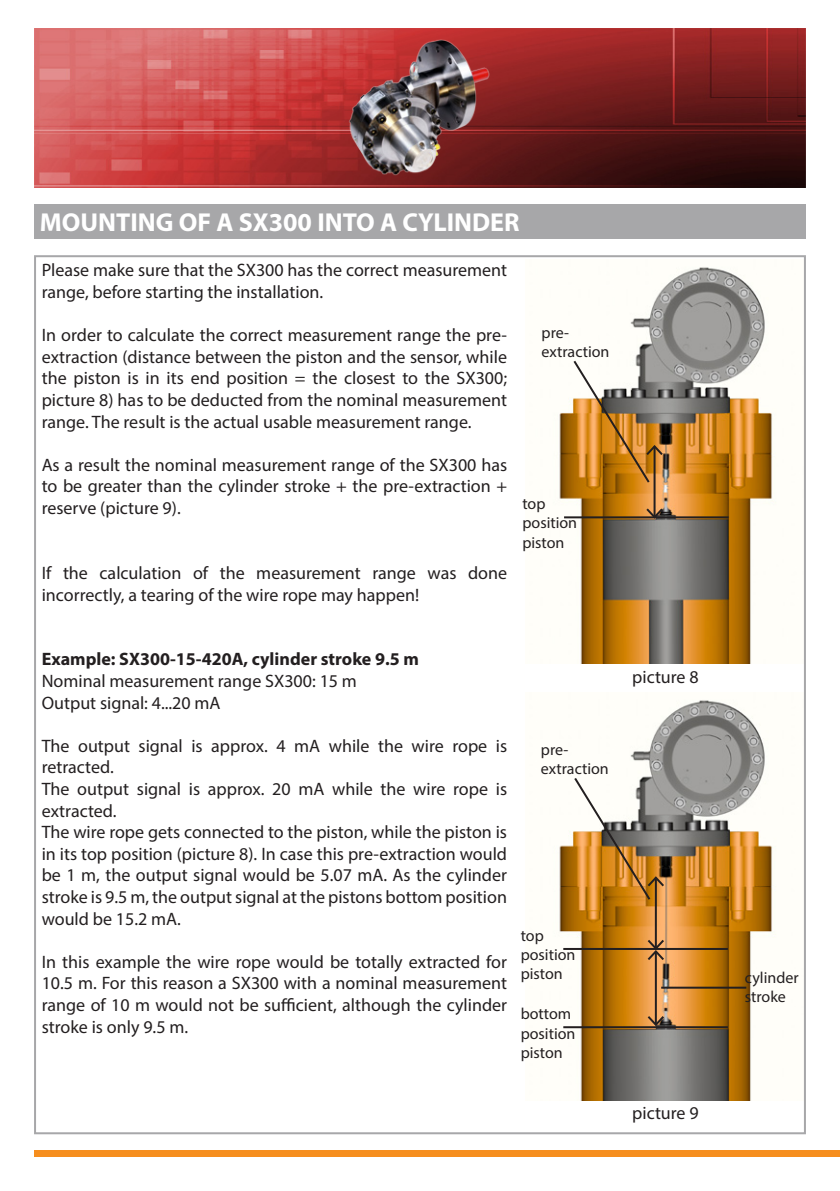
<style>
.page{position:relative;width:840px;height:1191px;background:#fff}
.page>*{position:absolute;margin:0;border:0;box-sizing:border-box;transform-origin:0 0}
.t1{font:700 26px "Myriad Pro";color:#fff}
.t2{font:18px/21.6px "Myriad Pro";color:#231f20}
.t3{font:700 18px "Myriad Pro";color:#231f20}
.t4{font:16px/19.2px "Myriad Pro";color:#231f20}
</style>
<div class="page">
<img style="left:559px;top:267px;width:217px;height:396px">
<img style="left:559px;top:700px;width:217px;height:400px">
<div style="left:34px;top:1150px;width:805px;height:6px;background:#f68e1e"></div>
<img style="left:34px;top:28px;width:771px;height:159px">
<div style="left:34px;top:204px;width:771px;height:34px;background:#a7a7a9"></div>
<img style="left:314px;top:37px;width:211px;height:141px">
<hr style="left:653px;top:446px;width:2px;height:71px;background:#231f20">
<svg style="left:644px;top:506px;width:20px;height:14px"></svg>
<svg style="left:571px;top:358px;width:93px;height:127px"></svg>
<hr style="left:654px;top:951px;width:2px;height:73px;background:#231f20">
<svg style="left:645px;top:1014px;width:20px;height:12px"></svg>
<hr style="left:563px;top:516px;width:165px;height:2px;background:#231f20">
<hr style="left:563px;top:1026px;width:164px;height:2px;background:#231f20">
<hr style="left:654px;top:877px;width:2px;height:71px;background:#231f20">
<svg style="left:572px;top:775px;width:93px;height:127px"></svg>
<svg style="left:645px;top:937px;width:20px;height:25px"></svg>
<hr style="left:563px;top:948px;width:164px;height:2px;background:#231f20">
<hr style="left:660px;top:986px;width:86px;height:2px;background:#231f20">
<p class="t1" style="left:40px;top:205px;width:481px">MOUNTING OF A SX300 INTO A CYLINDER</p>
<p class="t2" style="left:42px;top:259px;width:466px">Please make sure that the SX300 has the correct measurement range, before starting the installation.</p>
<p class="t2" style="left:42px;top:324px;width:466px;text-align:justify">In order to calculate the correct measurement range the pre&shy;extraction (distance between the piston and the sensor, while the piston is in its end position = the closest to the SX300; picture 8) has to be deducted from the nominal measurement range. The result is the actual usable measurement range.</p>
<p class="t2" style="left:42px;top:454px;width:466px;text-align:justify">As a result the nominal measurement range of the SX300 has to be greater than the cylinder stroke + the pre-extraction + reserve (picture 9).</p>
<p class="t2" style="left:42px;top:562px;width:466px">If the calculation of the measurement range was done incorrectly, a tearing of the wire rope may happen!</p>
<p class="t4" style="left:541px;top:322px;width:69px">pre&shy;extraction</p>
<p class="t4" style="left:522px;top:494px;width:56px">top position</p>
<p class="t4" style="left:522px;top:532px;width:44px">piston</p>
<p class="t3" style="left:42px;top:647px;width:378px">Example: SX300-15-420A, cylinder stroke 9.5 m</p>
<p class="t2" style="left:42px;top:670px;width:316px">Nominal measurement range SX300: 15 m</p>
<p class="t2" style="left:42px;top:691px;width:180px">Output signal: 4...20 mA</p>
<p class="t2" style="left:42px;top:734px;width:466px">The output signal is approx. 4 mA while the wire rope is retracted.</p>
<p class="t2" style="left:42px;top:778px;width:466px">The output signal is approx. 20 mA while the wire rope is extracted.</p>
<p class="t2" style="left:42px;top:821px;width:466px;text-align:justify">The wire rope gets connected to the piston, while the piston is in its top position (picture 8). In case this pre-extraction would be 1 m, the output signal would be 5.07 mA. As the cylinder stroke is 9.5 m, the output signal at the pistons bottom position would be 15.2 mA.</p>
<p class="t2" style="left:42px;top:950px;width:466px;text-align:justify">In this example the wire rope would be totally extracted for 10.5 m. For this reason a SX300 with a nominal measurement range of 10 m would not be sufficient, although the cylinder stroke is only 9.5 m.</p>
<p class="t4" style="left:540px;top:739px;width:69px">pre&shy;extraction</p>
<p class="t4" style="left:520px;top:925px;width:56px">top position</p>
<p class="t4" style="left:520px;top:963px;width:44px">piston</p>
<p class="t4" style="left:520px;top:1004px;width:56px">bottom position</p>
<p class="t4" style="left:520px;top:1042px;width:44px">piston</p>
<p class="t2" style="left:632px;top:665px;width:68px">picture 8</p>
<p class="t2" style="left:632px;top:1102px;width:68px">picture 9</p>
<p class="t4" style="left:744px;top:968px;width:55px">cylinder stroke</p>
</div>
